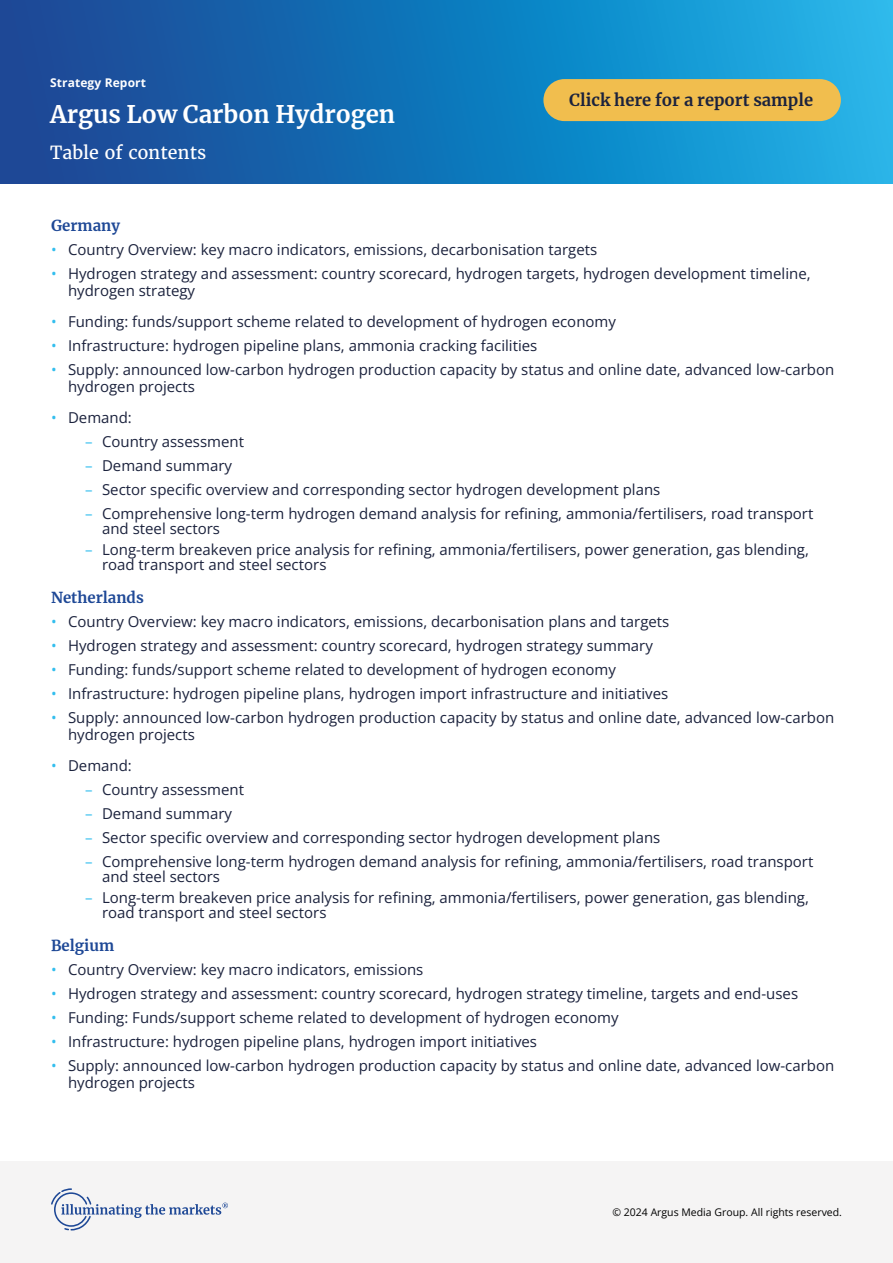
<style>
.page{position:relative;width:893px;height:1263px;background:#fff}
.page>*{position:absolute;margin:0;border:0;box-sizing:border-box;transform-origin:0 0}
.t1{font:700 24px "Merriweather";color:#fff}
.t2{font:18px "Merriweather";color:#fff}
.t3{font:700 16.5px "Merriweather";color:#1b223d}
.t4{font:15px/16.5px "Open Sans";color:#1b223d}
.t5{font:700 15px "Merriweather";color:#1e4896}
.t6{font:700 12px "Open Sans";letter-spacing:.01em;color:#fff}
.t7{font:10.5px "Open Sans";color:#000}
.s1{color:#33beee}
</style>
<div class="page">
<div style="left:0;top:1161px;width:893px;height:102px;background:#f5f4f4"></div>
<svg style="left:51px;top:1188px;width:177px;height:43px"></svg>
<svg style="left:0;top:0;width:893px;height:183px;background:#1677ba"></svg>
<div style="left:543px;top:79px;width:298px;height:42px;background:#f1be4e;border-radius:21px"></div>
<p class="t6" style="left:50px;top:74px;width:97px">Strategy Report</p>
<h1 class="t1" style="left:50px;top:98px;width:347px">Argus Low Carbon Hydrogen</h1>
<p class="t2" style="left:50px;top:141px;width:158px">Table of contents</p>
<p class="t3" style="left:569px;top:89px;width:245px">Click here for a report sample</p>
<p class="t5" style="left:51px;top:215px;width:70px">Germany</p>
<p class="t4" style="left:51px;top:241px;width:548px"><span class="s1">•</span> Country Overview: key macro indicators, emissions, decarbonisation targets</p>
<p class="t4" style="left:68px;top:265px;width:744px;text-indent:-17px"><span class="s1">•</span> Hydrogen strategy and assessment: country scorecard, hydrogen targets, hydrogen development timeline, hydrogen strategy</p>
<p class="t4" style="left:51px;top:313px;width:566px"><span class="s1">•</span> Funding: funds/support scheme related to development of hydrogen economy</p>
<p class="t4" style="left:51px;top:337px;width:488px"><span class="s1">•</span> Infrastructure: hydrogen pipeline plans, ammonia cracking facilities</p>
<p class="t4" style="left:68px;top:361px;width:768px;text-indent:-17px"><span class="s1">•</span> Supply: announced low-carbon hydrogen production capacity by status and online date, advanced low-carbon hydrogen projects</p>
<p class="t4" style="left:51px;top:409px;width:82px"><span class="s1">•</span> Demand:</p>
<p class="t4" style="left:85px;top:433px;width:161px"><span class="s1">–</span> Country assessment</p>
<p class="t4" style="left:85px;top:457px;width:148px"><span class="s1">–</span> Demand summary</p>
<p class="t4" style="left:85px;top:481px;width:577px"><span class="s1">–</span> Sector specific overview and corresponding sector hydrogen development plans</p>
<p class="t4" style="left:102px;top:506px;width:713px;line-height:15px;text-indent:-17px"><span class="s1">–</span> Comprehensive long-term hydrogen demand analysis for refining, ammonia/fertilisers, road transport and steel sectors</p>
<p class="t4" style="left:102px;top:542px;width:708px;line-height:15px;text-indent:-17px"><span class="s1">–</span> Long-term breakeven price analysis for refining, ammonia/fertilisers, power generation, gas blending, road transport and steel sectors</p>
<p class="t5" style="left:51px;top:587px;width:94px">Netherlands</p>
<p class="t4" style="left:51px;top:613px;width:620px"><span class="s1">•</span> Country Overview: key macro indicators, emissions, decarbonisation plans and targets</p>
<p class="t4" style="left:51px;top:637px;width:603px"><span class="s1">•</span> Hydrogen strategy and assessment: country scorecard, hydrogen strategy summary</p>
<p class="t4" style="left:51px;top:661px;width:566px"><span class="s1">•</span> Funding: funds/support scheme related to development of hydrogen economy</p>
<p class="t4" style="left:51px;top:685px;width:619px"><span class="s1">•</span> Infrastructure: hydrogen pipeline plans, hydrogen import infrastructure and initiatives</p>
<p class="t4" style="left:68px;top:709px;width:768px;text-indent:-17px"><span class="s1">•</span> Supply: announced low-carbon hydrogen production capacity by status and online date, advanced low-carbon hydrogen projects</p>
<p class="t4" style="left:51px;top:757px;width:82px"><span class="s1">•</span> Demand:</p>
<p class="t4" style="left:85px;top:781px;width:161px"><span class="s1">–</span> Country assessment</p>
<p class="t4" style="left:85px;top:805px;width:148px"><span class="s1">–</span> Demand summary</p>
<p class="t4" style="left:85px;top:829px;width:577px"><span class="s1">–</span> Sector specific overview and corresponding sector hydrogen development plans</p>
<p class="t4" style="left:102px;top:854px;width:713px;line-height:15px;text-indent:-17px"><span class="s1">–</span> Comprehensive long-term hydrogen demand analysis for refining, ammonia/fertilisers, road transport and steel sectors</p>
<p class="t4" style="left:102px;top:890px;width:708px;line-height:15px;text-indent:-17px"><span class="s1">–</span> Long-term breakeven price analysis for refining, ammonia/fertilisers, power generation, gas blending, road transport and steel sectors</p>
<p class="t5" style="left:51px;top:935px;width:65px">Belgium</p>
<p class="t4" style="left:51px;top:961px;width:374px"><span class="s1">•</span> Country Overview: key macro indicators, emissions</p>
<p class="t4" style="left:51px;top:985px;width:749px"><span class="s1">•</span> Hydrogen strategy and assessment: country scorecard, hydrogen strategy timeline, targets and end-uses</p>
<p class="t4" style="left:51px;top:1009px;width:569px"><span class="s1">•</span> Funding: Funds/support scheme related to development of hydrogen economy</p>
<p class="t4" style="left:51px;top:1033px;width:488px"><span class="s1">•</span> Infrastructure: hydrogen pipeline plans, hydrogen import initiatives</p>
<p class="t4" style="left:68px;top:1057px;width:768px;text-indent:-17px"><span class="s1">•</span> Supply: announced low-carbon hydrogen production capacity by status and online date, advanced low-carbon hydrogen projects</p>
<p class="t7" style="left:612px;top:1205px;width:231px">© 2024 Argus Media Group. All rights reserved.</p>
</div>
